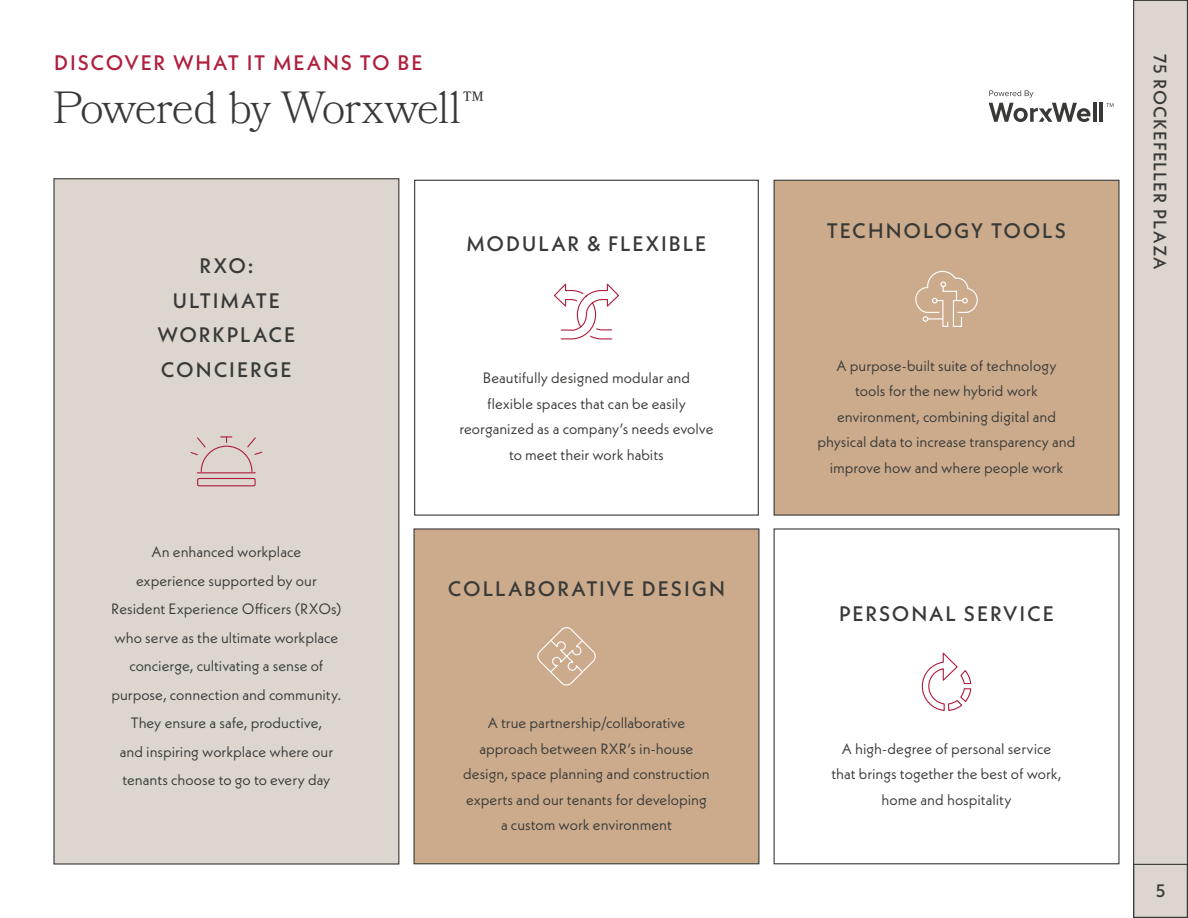
<style>
.page{position:relative;width:1188px;height:918px;background:#fff}
.page>*{position:absolute;margin:0;border:0;box-sizing:border-box;transform-origin:0 0}
.t1{font:300 45px "Bookmania";letter-spacing:-.03em;color:#393a37}
.t2{font:500 21px/34.5px "Neue Kabel";letter-spacing:.085em;color:#393a37;text-align:center}
.t3{font:500 21px "Neue Kabel";letter-spacing:.09em;color:#af1e3d}
.t4{font:500 18px "Neue Kabel";letter-spacing:.055em;color:#393a37}
.t5{font:15px/25.5px "Neue Kabel";color:#393a37;text-align:center}
</style>
<div class="page">
<div style="left:1133px;top:0;width:55px;height:918px;background:#dcd6cf;border:1px solid #393a37"></div>
<div style="left:1133px;top:864px;width:55px;height:54px;border:1px solid #393a37"></div>
<div style="left:53px;top:178px;width:346px;height:687px;background:#dcd6cf;border:1px solid #393a37"></div>
<div style="left:774px;top:180px;width:346px;height:336px;background:#ccab8d;border:1px solid #393a37"></div>
<div style="left:413px;top:528px;width:346px;height:336px;background:#ccab8d;border:1px solid #393a37"></div>
<div style="left:414px;top:180px;width:345px;height:336px;border:1px solid #393a37"></div>
<svg style="left:554px;top:283px;width:65px;height:57px"></svg>
<svg style="left:537px;top:627px;width:59px;height:59px"></svg>
<svg style="left:921px;top:652px;width:51px;height:59px"></svg>
<svg style="left:190px;top:436px;width:73px;height:51px"></svg>
<svg style="left:915px;top:270px;width:63px;height:57px"></svg>
<hr style="left:1093px;top:103px;width:3px;height:19px;background:#393a37">
<hr style="left:1099px;top:103px;width:4px;height:19px;background:#393a37">
<svg style="left:1106px;top:103px;width:8px;height:4px"></svg>
<svg style="left:989px;top:90px;width:101px;height:32px"></svg>
<p class="t3" style="left:54px;top:49px;width:370px">DISCOVER WHAT IT MEANS TO BE</p>
<p class="t1" style="left:52px;top:81px;width:433px">Powered by Worxwell™</p>
<p class="t2" style="left:199px;top:248px;width:56px">RXO:</p>
<p class="t2" style="left:157px;top:283px;width:140px">ULTIMATE<br>WORKPLACE<br>CONCIERGE</p>
<p class="t5" style="left:111px;top:538px;width:232px;line-height:28.5px">An enhanced workplace<br>experience supported by our<br>Resident Experience Officers (RXOs) who serve as the ultimate workplace concierge, cultivating a sense of purpose, connection and community.<br>They ensure a safe, productive,<br>and inspiring workplace where our tenants choose to go to every day</p>
<p class="t2" style="left:466px;top:226px;width:242px">MODULAR &amp; FLEXIBLE</p>
<p class="t5" style="left:459px;top:365px;width:256px">Beautifully designed modular and flexible spaces that can be easily reorganized as a company’s needs evolve to meet their work habits</p>
<p class="t2" style="left:448px;top:571px;width:278px">COLLABORATIVE DESIGN</p>
<p class="t5" style="left:463px;top:710px;width:248px">A true partnership/collaborative approach between RXR’s in-house design, space planning and construction experts and our tenants for developing a custom work environment</p>
<p class="t2" style="left:827px;top:214px;width:241px">TECHNOLOGY TOOLS</p>
<p class="t5" style="left:817px;top:352px;width:260px">A purpose-built suite of technology<br>tools for the new hybrid work environment, combining digital and physical data to increase transparency and improve how and where people work</p>
<p class="t2" style="left:839px;top:596px;width:216px">PERSONAL SERVICE</p>
<p class="t5" style="left:831px;top:735px;width:232px">A high-degree of personal service that brings together the best of work, home and hospitality</p>
<p class="t4" style="left:1172px;top:54px;width:217px;rotate:90deg">75 ROCKEFELLER PLAZA</p>
<p class="t4" style="left:1156px;top:880px;width:11px">5</p>
</div>
